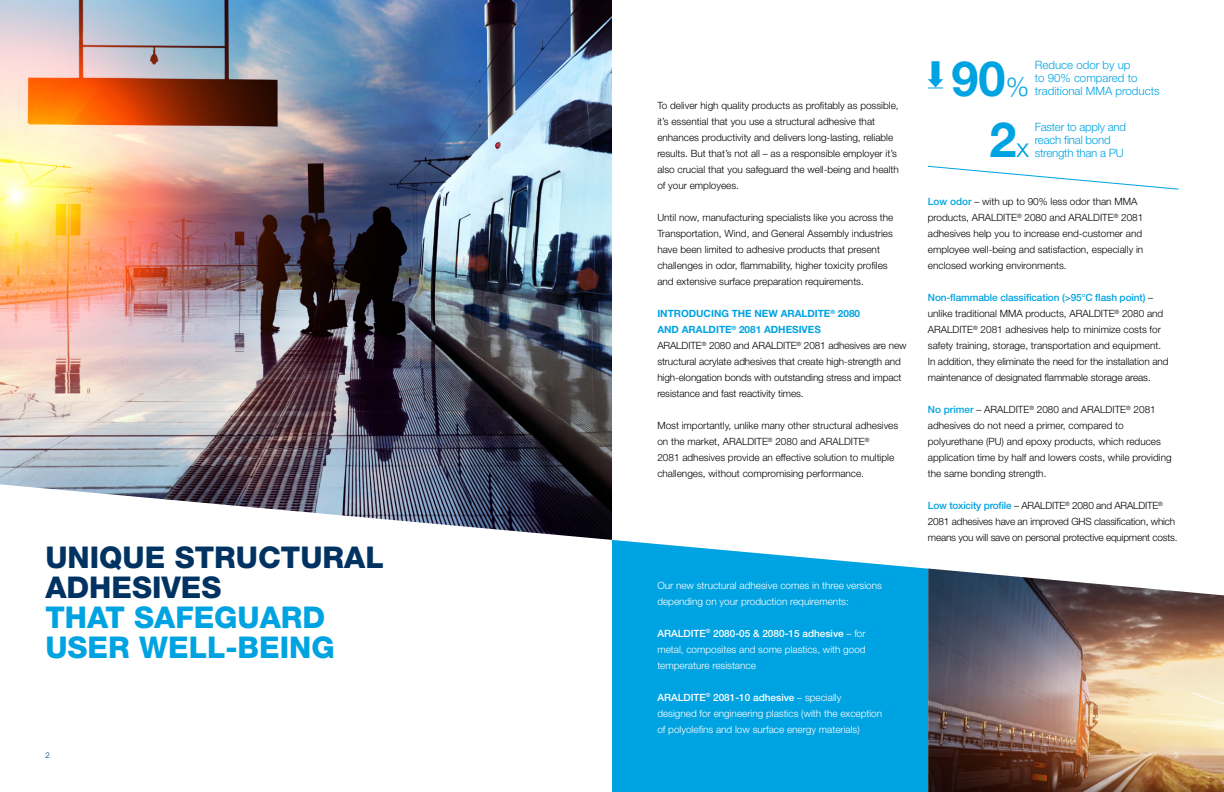
<style>
.page{position:relative;width:1224px;height:792px;background:#fff}
.page>*{position:absolute;margin:0;border:0;box-sizing:border-box;transform-origin:0 0}
.t1{font:700 48.7px "Helvetica Neue LT Std";color:#00a3e1}
.t2{font:800 30px/30px "Helvetica Neue LT Std";color:#00a3e1}
.t3{font:800 30px/30px "Helvetica Neue LT Std";color:#003361}
.t4{font:300 11.5px/13px "Helvetica Neue LT Std";color:#00a3e1}
.t5{font:300 11.5px/13px "Helvetica Neue LT Std";letter-spacing:-.02em;color:#00a3e1}
.t6{font:300 10px/16px "Helvetica Neue LT Std";color:#000}
.t7{font:300 10px/16px "Helvetica Neue LT Std";color:#fff}
.t8{font:300 10px/16px "Helvetica Neue LT Std";letter-spacing:-.02em;color:#000}
.t9{font:300 8px "Helvetica Neue LT Std";color:#003361}
.t10{font:300 8px "Helvetica Neue LT Std";color:#fff}
.s1{font-weight:700;color:#00a3e1}
.s2{font-weight:500}
.s3{font-weight:300;font-size:26.3px}
.s4{font-weight:500;color:#00a3e1}
</style>
<div class="page">
<div style="left:612px;top:540px;width:316px;height:252px;background:#00a3e1"></div>
<img style="left:0;top:0;width:612px;height:540px">
<img style="left:928px;top:569px;width:296px;height:223px">
<svg style="left:927px;top:166px;width:252px;height:24px"></svg>
<div style="left:932px;top:61px;width:8px;height:21px;background:#00a3e1"></div>
<svg style="left:928px;top:79px;width:15px;height:9px"></svg>
<h2 class="t3" style="left:45px;top:542px;width:340px">UNIQUE STRUCTURAL<br>ADHESIVES</h2>
<h2 class="t2" style="left:45px;top:602px;width:291px">THAT SAFEGUARD<br>USER WELL-BEING</h2>
<p class="t9" style="left:45px;top:750px;width:6px">2</p>
<p class="t6" style="left:657px;top:98px;width:243px">To deliver high quality products as profitably as possible, it’s essential that you use a structural adhesive that enhances productivity and delivers long-lasting, reliable results. But that’s not all – as a responsible employer it’s also crucial that you safeguard the well-being and health of your employees.</p>
<p class="t6" style="left:657px;top:210px;width:238px">Until now, manufacturing specialists like you across the Transportation, Wind, and General Assembly industries have been limited to adhesive products that present challenges in odor, flammability, higher toxicity profiles and extensive surface preparation requirements.</p>
<p class="t6" style="left:657px;top:306px;width:251px"><span class="s1">INTRODUCING THE NEW ARALDITE</span><sup>®</sup> <span class="s1">2080<br>AND ARALDITE</span><sup>®</sup> <span class="s1">2081 ADHESIVES<br></span>ARALDITE<sup>®</sup> 2080 and ARALDITE<sup>®</sup> 2081 adhesives are new structural acrylate adhesives that create high-strength and high-elongation bonds with outstanding stress and impact resistance and fast reactivity times.</p>
<p class="t6" style="left:657px;top:418px;width:242px">Most importantly, unlike many other structural adhesives on the market, ARALDITE<sup>®</sup> 2080 and ARALDITE<sup>®<br></sup>2081 adhesives provide an effective solution to multiple challenges, without compromising performance.</p>
<p class="t7" style="left:657px;top:577px;width:226px">Our new structural adhesive comes in three versions depending on your production requirements:</p>
<p class="t7" style="left:657px;top:625px;width:210px;text-align:justify"><span class="s2">ARALDITE</span><sup>®</sup> <span class="s2">2080-05 &amp; 2080-15 adhesive</span> – for metal, composites and some plastics, with good temperature resistance</p>
<p class="t7" style="left:657px;top:689px;width:226px"><span class="s2">ARALDITE</span><sup>®</sup> <span class="s2">2081-10 adhesive</span> – specially designed for engineering plastics (with the exception of polyolefins and low surface energy materials)</p>
<h1 class="t1" style="left:951px;top:49px;width:79px">90<span class="s3">%</span></h1>
<p class="t4" style="left:1035px;top:59px;width:126px">Reduce odor by up<br>to 90% compared to traditional MMA products</p>
<h1 class="t1" style="left:990px;top:110px;width:41px">2<span class="s3">x</span></h1>
<p class="t5" style="left:1035px;top:120px;width:93px">Faster to apply and reach final bond strength than a PU</p>
<p class="t6" style="left:928px;top:194px;width:217px"><span class="s4">Low odor</span> – with up to 90% less odor than MMA products, ARALDITE<sup>®</sup> 2080 and ARALDITE<sup>®</sup> 2081 adhesives help you to increase end-customer and employee well-being and satisfaction, especially in enclosed working environments.</p>
<p class="t6" style="left:928px;top:290px;width:242px"><span class="s4">Non-flammable classification (&gt;95°C flash point)</span> – unlike traditional MMA products, ARALDITE<sup>®</sup> 2080 and ARALDITE<sup>®</sup> 2081 adhesives help to minimize costs for safety training, storage, transportation and equipment.<br>In addition, they eliminate the need for the installation and maintenance of designated flammable storage areas.</p>
<p class="t6" style="left:928px;top:402px;width:245px"><span class="s4">No primer</span> – ARALDITE<sup>®</sup> 2080 and ARALDITE<sup>®</sup> 2081 adhesives do not need a primer, compared to polyurethane (PU) and epoxy products, which reduces application time by half and lowers costs, while providing the same bonding strength.</p>
<p class="t8" style="left:928px;top:498px;width:251px"><span class="s4">Low toxicity profile</span> – ARALDITE<sup>®</sup> 2080 and ARALDITE<sup>®<br></sup>2081 adhesives have an improved GHS classification, which means you will save on personal protective equipment costs.</p>
<p class="t10" style="left:1174px;top:750px;width:6px">3</p>
</div>
